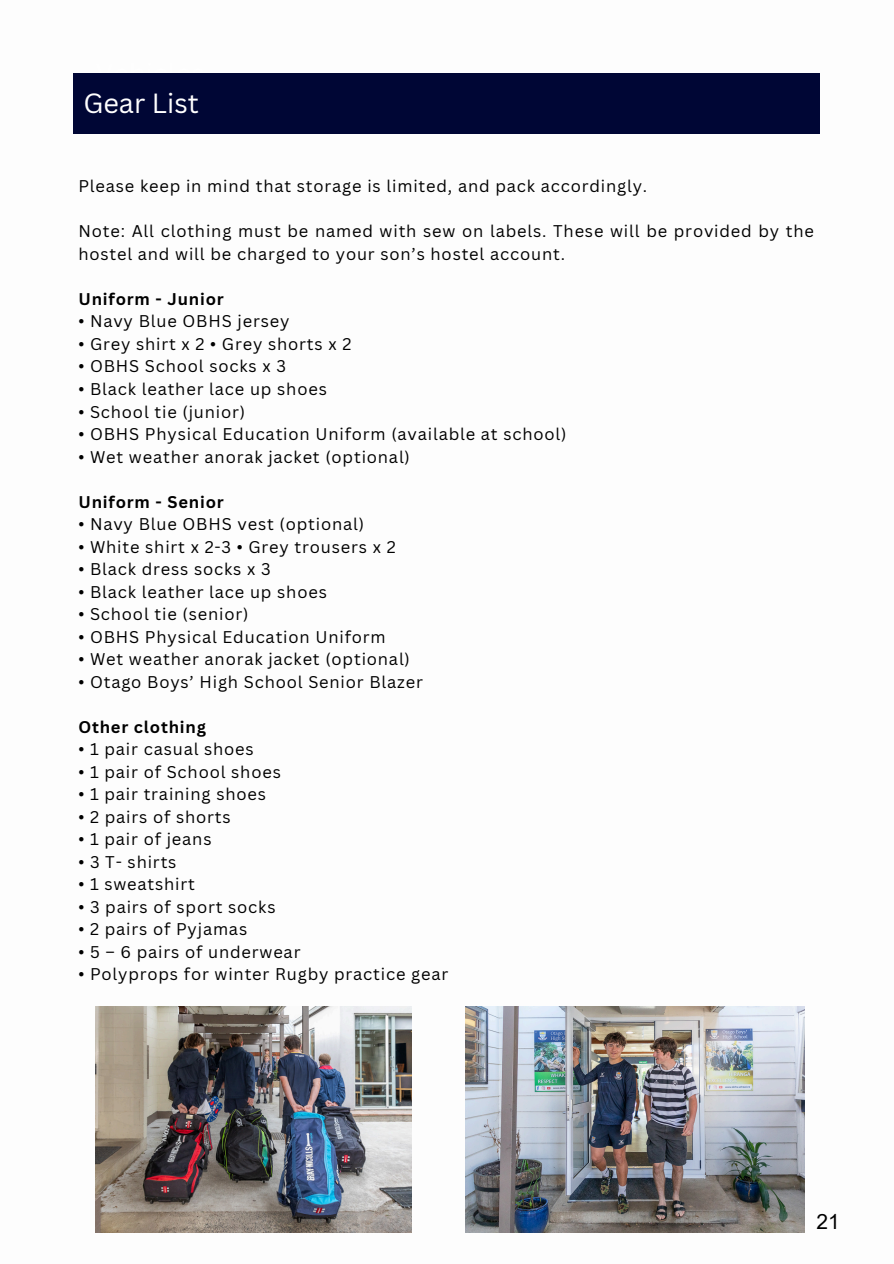
<style>
.page{position:relative;width:894px;height:1264px;background:#fff}
.page>*{position:absolute;margin:0;border:0;box-sizing:border-box;transform-origin:0 0}
.t1{font:27px "Canva Sans";color:#fff}
.t2{font:21px "Arial";color:#000}
.t3{font:16.5px/22.5px "Canva Sans";letter-spacing:.05em;color:#000}
.t4{font:700 16.5px "Canva Sans";letter-spacing:.05em;color:#000}
</style>
<div class="page">
<div style="left:73px;top:73px;width:747px;height:61px;background:#000635"></div>
<img style="left:95px;top:1006px;width:317px;height:226px">
<img style="left:465px;top:1006px;width:339px;height:226px">
<p class="t1" style="left:83px;top:84px;width:117px">Gear List</p>
<h1 class="t3" style="left:78px;top:175px;width:570px">Please keep in mind that storage is limited, and pack accordingly.</h1>
<p class="t3" style="left:78px;top:220px;width:737px">Note: All clothing must be named with sew on labels. These will be provided by the hostel and will be charged to your son’s hostel account.</p>
<p class="t4" style="left:78px;top:287px;width:147px">Uniform - Junior</p>
<p class="t3" style="left:78px;top:310px;width:212px">• Navy Blue OBHS jersey</p>
<p class="t3" style="left:78px;top:332px;width:274px">• Grey shirt x 2 • Grey shorts x 2</p>
<p class="t3" style="left:78px;top:355px;width:209px">• OBHS School socks x 3</p>
<p class="t3" style="left:78px;top:377px;width:250px">• Black leather lace up shoes</p>
<p class="t3" style="left:78px;top:400px;width:168px">• School tie (junior)</p>
<p class="t3" style="left:78px;top:422px;width:489px">• OBHS Physical Education Uniform (available at school)</p>
<p class="t3" style="left:78px;top:445px;width:333px">• Wet weather anorak jacket (optional)</p>
<p class="t4" style="left:78px;top:490px;width:147px">Uniform - Senior</p>
<p class="t3" style="left:78px;top:512px;width:287px">• Navy Blue OBHS vest (optional)</p>
<p class="t3" style="left:78px;top:535px;width:319px">• White shirt x 2-3 • Grey trousers x 2</p>
<p class="t3" style="left:78px;top:557px;width:194px">• Black dress socks x 3</p>
<p class="t3" style="left:78px;top:580px;width:250px">• Black leather lace up shoes</p>
<p class="t3" style="left:78px;top:602px;width:171px">• School tie (senior)</p>
<p class="t3" style="left:78px;top:625px;width:309px">• OBHS Physical Education Uniform</p>
<p class="t3" style="left:78px;top:647px;width:333px">• Wet weather anorak jacket (optional)</p>
<p class="t3" style="left:78px;top:670px;width:346px">• Otago Boys’ High School Senior Blazer</p>
<p class="t4" style="left:78px;top:715px;width:129px">Other clothing</p>
<p class="t3" style="left:78px;top:737px;width:177px">• 1 pair casual shoes</p>
<p class="t3" style="left:78px;top:760px;width:204px">• 1 pair of School shoes</p>
<p class="t3" style="left:78px;top:782px;width:189px">• 1 pair training shoes</p>
<p class="t3" style="left:78px;top:805px;width:154px">• 2 pairs of shorts</p>
<p class="t3" style="left:78px;top:827px;width:135px">• 1 pair of jeans</p>
<p class="t3" style="left:78px;top:850px;width:100px">• 3 T- shirts</p>
<p class="t3" style="left:78px;top:872px;width:118px">• 1 sweatshirt</p>
<p class="t3" style="left:78px;top:895px;width:199px">• 3 pairs of sport socks</p>
<p class="t3" style="left:78px;top:917px;width:170px">• 2 pairs of Pyjamas</p>
<p class="t3" style="left:78px;top:940px;width:223px">• 5 – 6 pairs of underwear</p>
<p class="t3" style="left:78px;top:962px;width:371px">• Polyprops for winter Rugby practice gear</p>
<p class="t2" style="left:816px;top:1206px;width:25px">21</p>
</div>
